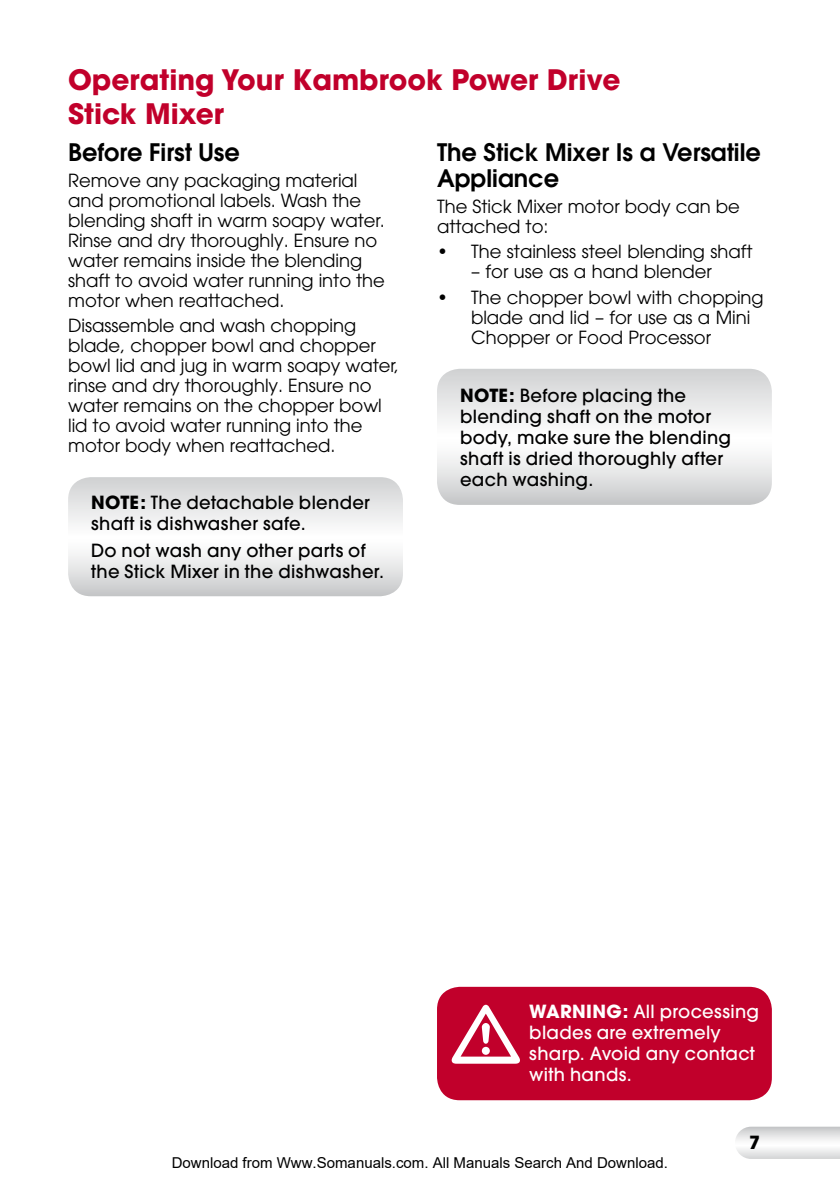
<style>
.page{position:relative;width:840px;height:1191px;background:#fff}
.page>*{position:absolute;margin:0;border:0;box-sizing:border-box;transform-origin:0 0}
.t1{font:700 28px/33.6px "Avant Garde";color:#c1002b}
.t2{font:600 24px/26px "Avant Garde LT";color:#000}
.t3{font:18px/20px "Avant Garde LT";color:#000}
.t4{font:500 18px/21px "Avant Garde";letter-spacing:.02em;color:#000}
.t5{font:500 18px/21px "Avant Garde";letter-spacing:.015em;color:#fff}
.t6{font:700 18px "Avant Garde";color:#000}
.t7{font:15px "Arial";color:#000}
.s1{font-weight:700}
.s2{font-family:"Avant Garde";font-weight:500}
</style>
<div class="page">
<svg style="left:736px;top:1126px;width:103px;height:32px"></svg>
<svg style="left:68px;top:477px;width:335px;height:119px"></svg>
<svg style="left:437px;top:369px;width:334px;height:136px"></svg>
<div style="left:437px;top:986px;width:334px;height:114px;background:#c1002b;border-radius:23px"></div>
<svg style="left:451px;top:1004px;width:68px;height:59px"></svg>
<h1 class="t1" style="left:68px;top:63px;width:554px">Operating Your Kambrook Power Drive<br>Stick Mixer</h1>
<h2 class="t2" style="left:68px;top:139px;width:173px">Before First Use</h2>
<p class="t3" style="left:68px;top:170px;width:318px">Remove any packaging material and promotional labels. Wash the blending shaft in warm soapy water.<br>Rinse and dry thoroughly. Ensure no water remains inside the blending shaft to avoid water running into the motor when reattached.</p>
<p class="t3" style="left:68px;top:316px;width:332px">Disassemble and wash chopping blade, chopper bowl and chopper bowl lid and jug in warm soapy water, rinse and dry thoroughly. Ensure no water remains on the chopper bowl lid to avoid water running into the motor body when reattached.</p>
<p class="t4" style="left:91px;top:492px;width:280px"><span class="s1">NOTE:</span> The detachable blender shaft is dishwasher safe.</p>
<p class="t4" style="left:91px;top:540px;width:294px">Do not wash any other parts of the Stick Mixer in the dishwasher.</p>
<h2 class="t2" style="left:437px;top:139px;width:325px">The Stick Mixer Is a Versatile<br>Appliance</h2>
<p class="t3" style="left:437px;top:196px;width:304px">The Stick Mixer motor body can be attached to:</p>
<p class="t3" style="left:437px;top:242px;width:317px"><span class="s2">•</span> The stainless steel blending shaft</p>
<p class="t3" style="left:471px;top:262px;width:242px">– for use as a hand blender</p>
<p class="t3" style="left:471px;top:287px;width:294px;text-indent:-34px"><span class="s2">•</span> The chopper bowl with chopping blade and lid – for use as a Mini<br>Chopper or Food Processor</p>
<p class="t4" style="left:460px;top:385px;width:272px"><span class="s1">NOTE:</span> Before placing the blending shaft on the motor body, make sure the blending shaft is dried thoroughly after each washing.</p>
<p class="t5" style="left:529px;top:1001px;width:231px"><span class="s1">WARNING:</span> All processing blades are extremely sharp. Avoid any contact with hands.</p>
<p class="t7" style="left:172px;top:1154px;width:497px">Download from Www.Somanuals.com. All Manuals Search And Download.</p>
<p class="t6" style="left:748px;top:1131px;width:13px">7</p>
</div>
